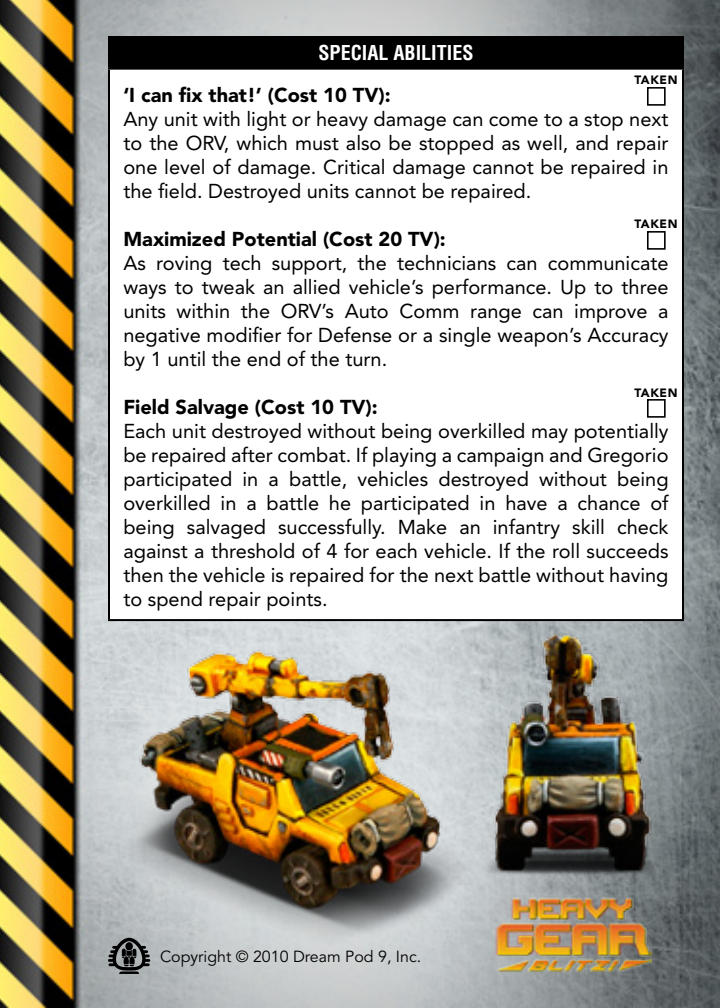
<style>
.page{position:relative;width:720px;height:1008px;background:#fff}
.page>*{position:absolute;margin:0;border:0;box-sizing:border-box;transform-origin:0 0}
.t1{font:20px/24px "Avenir LT Std";color:#000;text-align:justify}
.t2{font:900 20px "Avenir LT Std";color:#000}
.t3{font:700 condensed 20px "Helvetica LT Std";color:#fff}
.t4{font:16px "Avenir LT Std";color:#000}
.t5{font:900 12px "Avenir LT Std";letter-spacing:.05em;color:#000}
</style>
<div class="page">
<img style="left:0;top:0;width:720px;height:1008px">
<div style="left:109px;top:37px;width:574px;height:32px;background:#000"></div>
<div style="left:109px;top:69px;width:574px;height:551px;background:#fff"></div>
<hr style="left:108px;top:36px;width:576px;height:2px;background:#000">
<hr style="left:108px;top:38px;width:2px;height:30px;background:#000">
<hr style="left:108px;top:68px;width:576px;height:2px;background:#000">
<hr style="left:108px;top:70px;width:2px;height:549px;background:#000">
<hr style="left:108px;top:619px;width:576px;height:2px;background:#000">
<hr style="left:682px;top:38px;width:2px;height:30px;background:#000">
<hr style="left:682px;top:70px;width:2px;height:549px;background:#000">
<div style="left:647px;top:87px;width:19px;height:19px;border:2px solid #000"></div>
<div style="left:647px;top:231px;width:19px;height:19px;border:2px solid #000"></div>
<div style="left:647px;top:399px;width:19px;height:19px;border:2px solid #000"></div>
<svg style="left:108px;top:955px;width:42px;height:19px"></svg>
<img style="left:494px;top:899px;width:158px;height:73px">
<img style="left:108px;top:638px;width:370px;height:317px">
<img style="left:460px;top:621px;width:212px;height:278px">
<p class="t3" style="left:318px;top:40px;width:157px">SPECIAL ABILITIES</p>
<p class="t2" style="left:123px;top:83px;width:269px">‘I can fix that!’ (Cost 10 TV):</p>
<p class="t1" style="left:123px;top:107px;width:547px">Any unit with light or heavy damage can come to a stop next to the ORV, which must also be stopped as well, and repair one level of damage. Critical damage cannot be repaired in the field. Destroyed units cannot be repaired.</p>
<p class="t2" style="left:123px;top:227px;width:324px">Maximized Potential (Cost 20 TV):</p>
<p class="t1" style="left:123px;top:251px;width:547px">As roving tech support, the technicians can communicate ways to tweak an allied vehicle’s performance. Up to three units within the ORV’s Auto Comm range can improve a negative modifier for Defense or a single weapon’s Accuracy by 1 until the end of the turn.</p>
<p class="t2" style="left:123px;top:395px;width:256px">Field Salvage (Cost 10 TV):</p>
<p class="t1" style="left:123px;top:419px;width:547px">Each unit destroyed without being overkilled may potentially be repaired after combat. If playing a campaign and Gregorio participated in a battle, vehicles destroyed without being overkilled in a battle he participated in have a chance of being salvaged successfully. Make an infantry skill check against a threshold of 4 for each vehicle. If the roll succeeds then the vehicle is repaired for the next battle without having to spend repair points.</p>
<p class="t5" style="left:634px;top:73px;width:45px">TAKEN</p>
<p class="t5" style="left:634px;top:217px;width:45px">TAKEN</p>
<p class="t5" style="left:634px;top:386px;width:45px">TAKEN</p>
<p class="t4" style="left:160px;top:948px;width:263px">Copyright © 2010 Dream Pod 9, Inc.</p>
</div>
